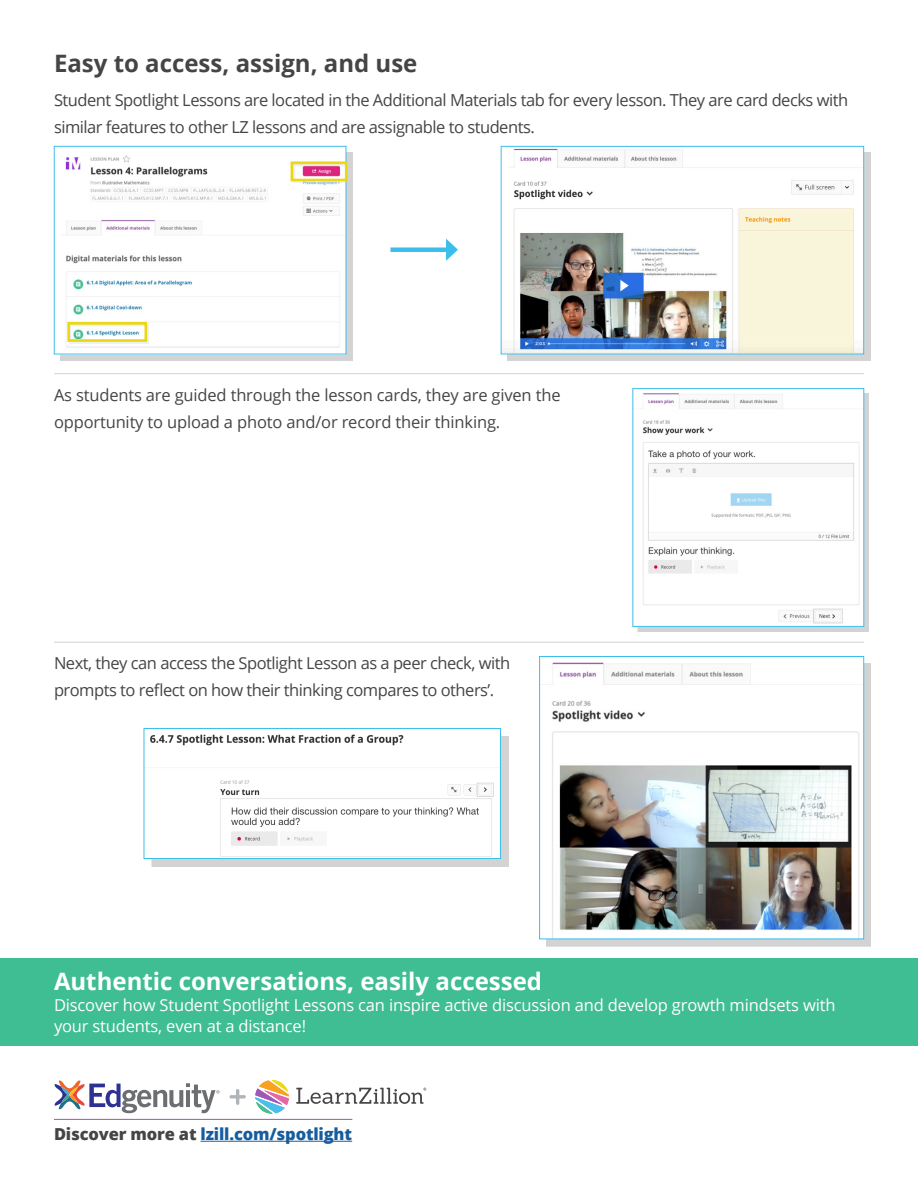
<style>
.page{position:relative;width:918px;height:1188px;background:#fff}
.page>*{position:absolute;margin:0;border:0;box-sizing:border-box;transform-origin:0 0}
.Subheader_Dark{font:700 24px "Open Sans";color:#fff}
.Subheader_Dark-2{font:700 24px "Open Sans";color:#444545}
.t1{font:16.5px/27px "Open Sans";letter-spacing:-.03em;color:#444545}
.t2{font:16.5px/21px "Open Sans";letter-spacing:-.01em;color:#fff}
.t3{font:16.5px/27px "Open Sans";letter-spacing:-.01em;color:#444545}
.CTA{font:800 16.5px "Open Sans";letter-spacing:-.01em;color:#175d9e}
.s1{color:#444545}
</style>
<div class="page">
<hr style="left:54px;top:1119px;width:298px;height:1px;background:#965aa4">
<hr style="left:201px;top:1141px;width:151px;height:1px;background:#175d9e">
<svg style="left:230px;top:1089px;width:16px;height:16px"></svg>
<svg style="left:54px;top:1080px;width:166px;height:33px"></svg>
<svg style="left:296px;top:1088px;width:130px;height:16px"></svg>
<svg style="left:255px;top:1080px;width:34px;height:33px"></svg>
<div style="left:151px;top:736px;width:358px;height:131px;background:#d4d3d3"></div>
<img style="left:150px;top:734px;width:349px;height:123px">
<div style="left:144px;top:728px;width:357px;height:131px;border:1px solid #3cbeed"></div>
<svg style="left:60px;top:152px;width:293px;height:209px;fill:#d4d3d3"></svg>
<img style="left:60px;top:152px;width:284px;height:200px">
<div style="left:54px;top:146px;width:292px;height:208px;border:1px solid #3cbeed"></div>
<div style="left:293px;top:163px;width:57px;height:20px;background:#d4d3d3;opacity:.33"></div>
<div style="left:291px;top:161px;width:57px;height:20px;border:3px solid #ead816"></div>
<div style="left:69px;top:324px;width:80px;height:20px;background:#d4d3d3;opacity:.33"></div>
<div style="left:67px;top:322px;width:80px;height:20px;border:3px solid #ead816"></div>
<svg style="left:546px;top:663px;width:325px;height:283px;fill:#d4d3d3"></svg>
<img style="left:541px;top:662px;width:321px;height:275px">
<div style="left:539px;top:656px;width:325px;height:283px;border:1px solid #3cbeed"></div>
<svg style="left:507px;top:152px;width:363px;height:209px;fill:#d4d3d3"></svg>
<img style="left:503px;top:148px;width:359px;height:204px">
<div style="left:501px;top:146px;width:363px;height:208px;border:1px solid #3cbeed"></div>
<div style="left:638px;top:393px;width:231px;height:239px;background:#d4d3d3"></div>
<img style="left:638px;top:393px;width:224px;height:232px">
<div style="left:633px;top:388px;width:231px;height:239px;border:1px solid #3cbeed"></div>
<div style="left:0;top:958px;width:918px;height:88px;background:#3fbd93"></div>
<div style="left:390px;top:247px;width:60px;height:5px;background:#3cbeed"></div>
<svg style="left:446px;top:239px;width:12px;height:22px"></svg>
<hr style="left:54px;top:373px;width:810px;height:1px;background:#d4d3d3">
<hr style="left:54px;top:642px;width:810px;height:1px;background:#d4d3d3">
<p class="Subheader_Dark-2" style="left:54px;top:47px;width:365px">Easy to access, assign, and use</p>
<p class="t1" style="left:54px;top:86px;width:796px">Student Spotlight Lessons are located in the Additional Materials tab for every lesson. They are card decks with similar features to other LZ lessons and are assignable to students.</p>
<p class="t3" style="left:54px;top:381px;width:508px">As students are guided through the lesson cards, they are given the opportunity to upload a photo and/or record their thinking.</p>
<p class="t1" style="left:54px;top:649px;width:458px">Next, they can access the Spotlight Lesson as a peer check, with prompts to reflect on how their thinking compares to others’.</p>
<p class="Subheader_Dark" style="left:54px;top:965px;width:490px">Authentic conversations, easily accessed</p>
<p class="t2" style="left:54px;top:994px;width:783px">Discover how Student Spotlight Lessons can inspire active discussion and develop growth mindsets with your students, even at a distance!</p>
<p class="CTA" style="left:54px;top:1121px;width:300px"><span class="s1">Discover more at</span> lzill.com/spotlight</p>
</div>
